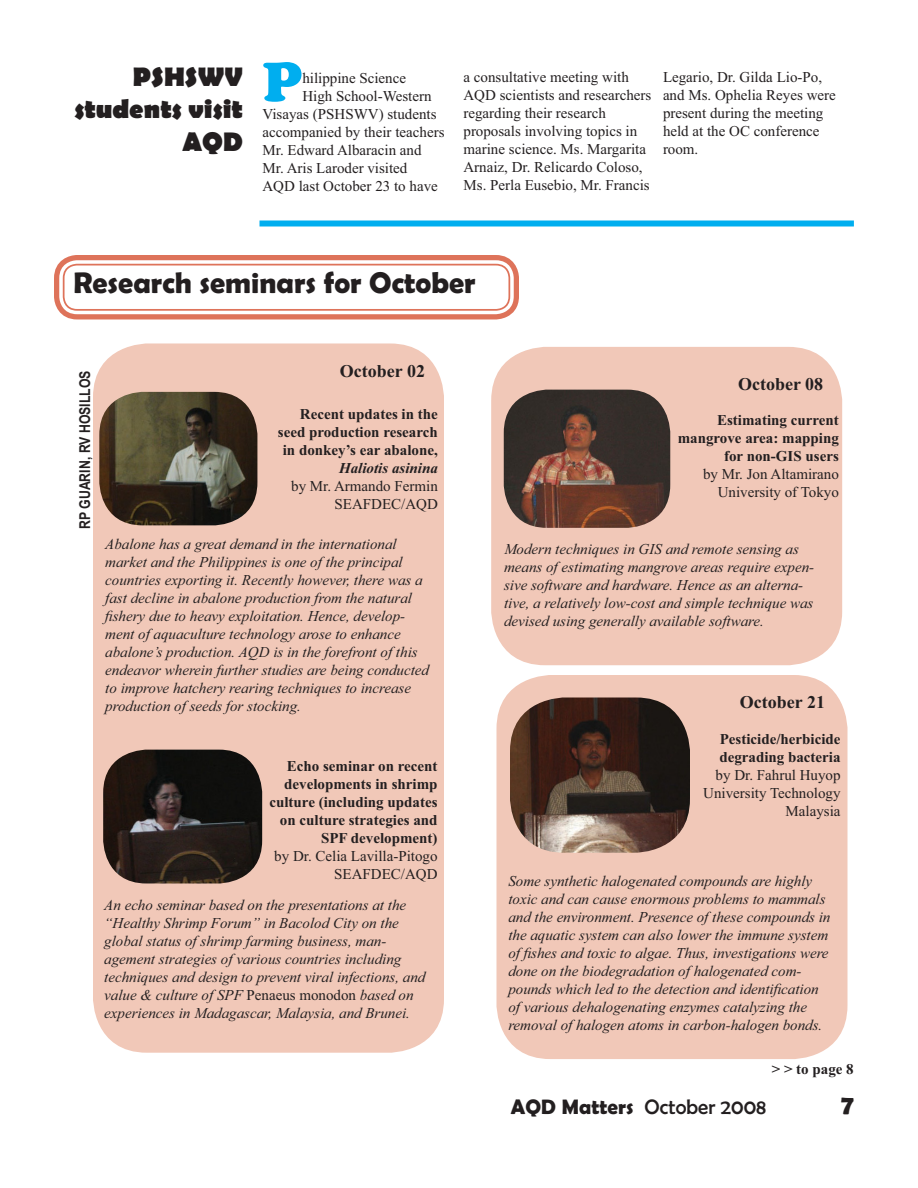
<style>
.page{position:relative;width:918px;height:1188px;background:#fff}
.page>*{position:absolute;margin:0;border:0;box-sizing:border-box;transform-origin:0 0}
.t1{font:900 58.2px "Cooper";color:#00aeef}
.t2{font:700 30px "Berlin Sans FB Demi";color:#231f20}
.t3{font:700 27px/32.4px "Berlin Sans FB";color:#231f20;text-align:right}
.t4{font:700 27px "Berlin Sans FB Demi";color:#231f20}
.t5{font:21px "Berlin Sans FB";letter-spacing:.005em;color:#231f20}
.t6{font:700 18px "Times New Roman";color:#231f20}
.t7{font:italic 15px/18px "Times New Roman";color:#231f20}
.t8{font:15px/18px "Times New Roman";color:#231f20;text-align:right}
.t9{font:700 15px/18px "Times New Roman";color:#231f20;text-align:right}
.t10{font:700 15px "Arial Narrow";color:#231f20}
.t11{font:italic 700 15px "Times New Roman";color:#231f20}
.s1{font-style:normal}
.s2{font-family:"Berlin Sans FB Demi";font-weight:700}
</style>
<div class="page">
<div style="left:93px;top:343px;width:351px;height:710px;background:#f1c8b8;border-radius:54px"></div>
<svg style="left:54px;top:255px;width:465px;height:65px"></svg>
<div style="left:63px;top:264px;width:447px;height:47px;border:2px solid #de735a;border-radius:14px"></div>
<img style="left:99px;top:392px;width:158px;height:133px;border-radius:43px">
<img style="left:103px;top:750px;width:159px;height:133px;border-radius:43px">
<div style="left:491px;top:347px;width:351px;height:318px;background:#f1c8b8;border-radius:54px"></div>
<img style="left:504px;top:390px;width:166px;height:138px;border-radius:43px">
<div style="left:497px;top:675px;width:351px;height:384px;background:#f1c8b8;border-radius:54px"></div>
<img style="left:510px;top:698px;width:180px;height:155px;border-radius:54px">
<div style="left:260px;top:220px;width:594px;height:6px;background:#00aeef"></div>
<h3 class="t3" style="left:74px;top:62px;width:170px">PSHSWV students visit<br>AQD</h3>
<h1 class="t1" style="left:262px;top:60px;width:41px">P</h1>
<p class="t8" style="left:302px;top:71px;width:105px">hilippine Science</p>
<p class="t8" style="left:302px;top:89px;width:131px">High School-Western</p>
<p class="t8" style="left:262px;top:107px;width:176px">Visayas (PSHSWV) students</p>
<p class="t8" style="left:262px;top:125px;width:184px">accompanied by their teachers</p>
<p class="t8" style="left:262px;top:143px;width:161px">Mr. Edward Albaracin and</p>
<p class="t8" style="left:262px;top:161px;width:146px">Mr. Aris Laroder visited</p>
<p class="t8" style="left:262px;top:179px;width:177px">AQD last October 23 to have</p>
<p class="t8" style="left:464px;top:70px;width:189px;text-align:left">a consultative meeting with<br>AQD scientists and researchers regarding their research proposals involving topics in marine science. Ms. Margarita<br>Arnaiz, Dr. Relicardo Coloso,<br>Ms. Perla Eusebio, Mr. Francis</p>
<p class="t8" style="left:663px;top:70px;width:174px;text-align:left">Legario, Dr. Gilda Lio-Po, and Ms. Ophelia Reyes were present during the meeting held at the OC conference room.</p>
<h2 class="t2" style="left:73px;top:272px;width:404px">Research seminars for October</h2>
<p class="t10" style="left:76px;top:529px;width:160px;rotate:-90deg">RP GUARIN, RV HOSILLOS</p>
<p class="t6" style="left:340px;top:365px;width:87px">October 02</p>
<p class="t9" style="left:278px;top:407px;width:162px">Recent updates in the seed production research in donkey’s ear abalone,</p>
<p class="t11" style="left:339px;top:459px;width:100px">Haliotis asinina</p>
<p class="t8" style="left:291px;top:478px;width:148px">by Mr. Armando Fermin<br>SEAFDEC/AQD</p>
<p class="t7" style="left:105px;top:536px;width:325px">Abalone has a great demand in the international market and the Philippines is one of the principal countries exporting it. Recently however, there was a fast decline in abalone production from the natural fishery due to heavy exploitation. Hence, develop&shy;ment of aquaculture technology arose to enhance abalone’s production. AQD is in the forefront of this endeavor wherein further studies are being conducted to improve hatchery rearing techniques to increase production of seeds for stocking.</p>
<p class="t9" style="left:269px;top:759px;width:170px">Echo seminar on recent developments in shrimp culture (including updates on culture strategies and<br>SPF development)</p>
<p class="t8" style="left:274px;top:848px;width:165px">by Dr. Celia Lavilla-Pitogo<br>SEAFDEC/AQD</p>
<p class="t7" style="left:104px;top:897px;width:323px">An echo seminar based on the presentations at the “Healthy Shrimp Forum” in Bacolod City on the global status of shrimp farming business, man&shy;agement strategies of various countries including techniques and design to prevent viral infections, and value &amp; culture of SPF <span class="s1">Penaeus monodon</span> based on experiences in Madagascar, Malaysia, and Brunei.</p>
<p class="t6" style="left:738px;top:378px;width:87px">October 08</p>
<p class="t9" style="left:678px;top:413px;width:163px">Estimating current mangrove area: mapping for non-GIS users</p>
<p class="t8" style="left:703px;top:467px;width:137px">by Mr. Jon Altamirano<br>University of Tokyo</p>
<p class="t7" style="left:504px;top:542px;width:312px">Modern techniques in GIS and remote sensing as means of estimating mangrove areas require expen&shy;sive software and hardware. Hence as an alterna&shy;tive, a relatively low-cost and simple technique was devised using generally available software.</p>
<p class="t6" style="left:740px;top:696px;width:87px">October 21</p>
<p class="t9" style="left:719px;top:731px;width:123px;text-align:left">Pesticide/herbicide degrading bacteria</p>
<p class="t8" style="left:703px;top:767px;width:139px">by Dr. Fahrul Huyop<br>University Technology<br>Malaysia</p>
<p class="t7" style="left:508px;top:873px;width:324px">Some synthetic halogenated compounds are highly toxic and can cause enormous problems to mammals and the environment. Presence of these compounds in the aquatic system can also lower the immune system of fishes and toxic to algae. Thus, investigations were done on the biodegradation of halogenated com&shy;pounds which led to the detection and identification of various dehalogenating enzymes catalyzing the removal of halogen atoms in carbon-halogen bonds.</p>
<p class="t9" style="left:772px;top:1061px;width:84px">&gt; &gt; to page 8</p>
<h3 class="t5" style="left:511px;top:1099px;width:257px"><span class="s2">AQD Matters</span> October 2008</h3>
<h3 class="t4" style="left:841px;top:1095px;width:14px">7</h3>
</div>
